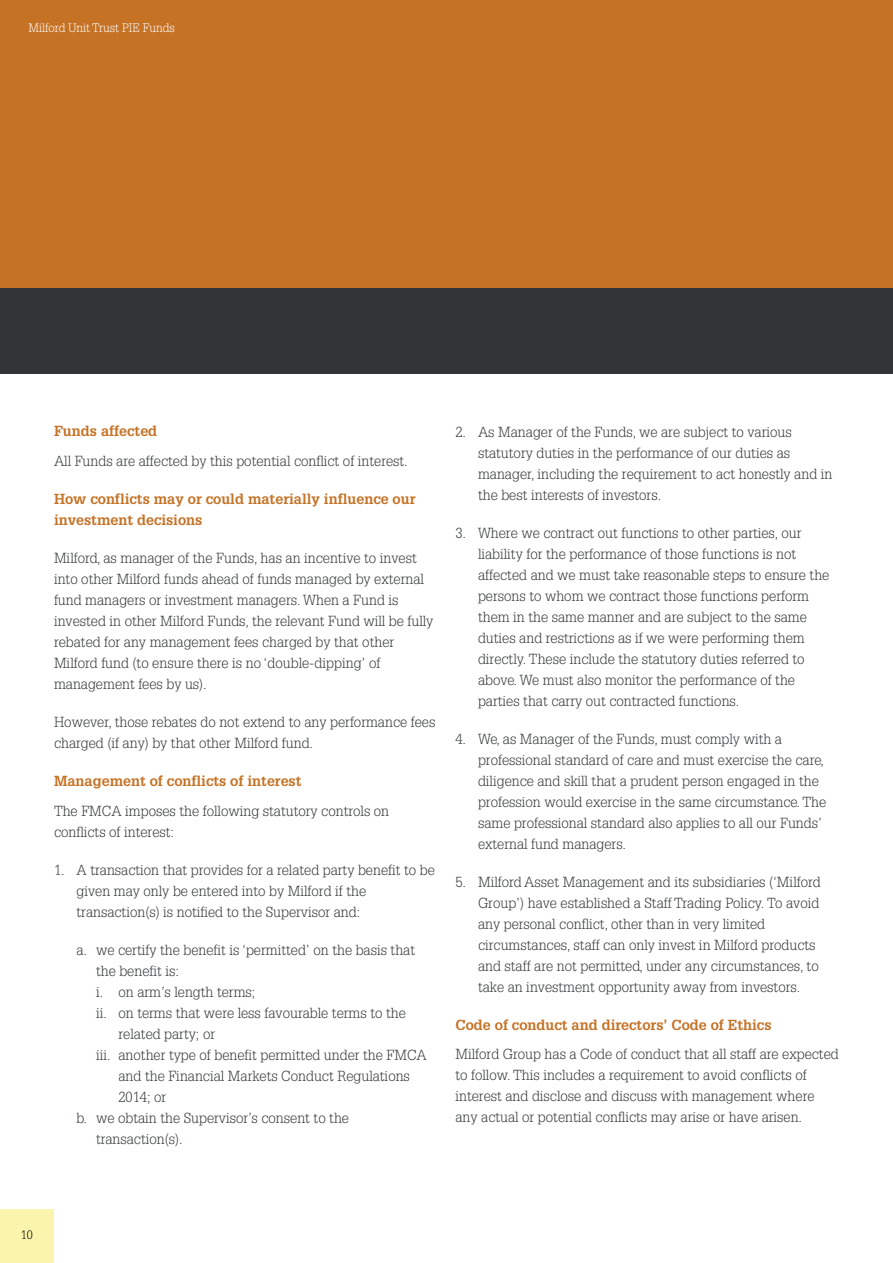
<style>
.page{position:relative;width:893px;height:1263px;background:#fff}
.page>*{position:absolute;margin:0;border:0;box-sizing:border-box;transform-origin:0 0}
.t1{font:300 14.25px/21px "Glypha";color:#323537}
.t2{font:700 14.25px/21px "Glypha";color:#c57225}
.t3{font:300 12px "Glypha";color:#fff}
.t4{font:300 12px "Glypha";color:#000}
</style>
<div class="page">
<div style="left:0;top:0;width:893px;height:289px;background:#c57225"></div>
<div style="left:0;top:289px;width:893px;height:85px;background:#323537"></div>
<div style="left:0;top:1209px;width:54px;height:54px;background:#fbf4ac"></div>
<p class="t3" style="left:28px;top:21px;width:148px">Milford Unit Trust PIE Funds</p>
<p class="t2" style="left:54px;top:420px;width:105px">Funds affected</p>
<p class="t1" style="left:54px;top:450px;width:355px">All Funds are affected by this potential conflict of interest.</p>
<p class="t2" style="left:54px;top:488px;width:363px">How conflicts may or could materially influence our investment decisions</p>
<p class="t1" style="left:54px;top:547px;width:381px">Milford, as manager of the Funds, has an incentive to invest into other Milford funds ahead of funds managed by external fund managers or investment managers. When a Fund is invested in other Milford Funds, the relevant Fund will be fully rebated for any management fees charged by that other Milford fund (to ensure there is no ‘double-dipping’ of management fees by us).</p>
<p class="t1" style="left:54px;top:711px;width:383px">However, those rebates do not extend to any performance fees charged (if any) by that other Milford fund.</p>
<p class="t2" style="left:54px;top:770px;width:249px">Management of conflicts of interest</p>
<p class="t1" style="left:54px;top:800px;width:337px">The FMCA imposes the following statutory controls on conflicts of interest:</p>
<p class="t1" style="left:77px;top:859px;width:360px;text-indent:-23px">1. A transaction that provides for a related party benefit to be given may only be entered into by Milford if the transaction(s) is notified to the Supervisor and:</p>
<p class="t1" style="left:77px;top:939px;width:340px">a. we certify the benefit is ‘permitted’ on the basis that</p>
<p class="t1" style="left:96px;top:960px;width:84px">the benefit is:</p>
<p class="t1" style="left:96px;top:981px;width:161px">i. on arm’s length terms;</p>
<p class="t1" style="left:96px;top:1002px;width:311px">ii. on terms that were less favourable terms to the</p>
<p class="t1" style="left:118px;top:1023px;width:98px">related party; or</p>
<p class="t1" style="left:96px;top:1044px;width:332px">iii. another type of benefit permitted under the FMCA</p>
<p class="t1" style="left:118px;top:1065px;width:293px">and the Financial Markets Conduct Regulations</p>
<p class="t1" style="left:118px;top:1086px;width:49px">2014; or</p>
<p class="t1" style="left:77px;top:1107px;width:274px">b. we obtain the Supervisor’s consent to the</p>
<p class="t1" style="left:96px;top:1128px;width:88px">transaction(s).</p>
<p class="t1" style="left:478px;top:421px;width:356px;text-indent:-23px">2. As Manager of the Funds, we are subject to various statutory duties in the performance of our duties as manager, including the requirement to act honestly and in the best interests of investors.</p>
<p class="t1" style="left:478px;top:522px;width:353px;text-indent:-23px">3. Where we contract out functions to other parties, our liability for the performance of those functions is not affected and we must take reasonable steps to ensure the persons to whom we contract those functions perform them in the same manner and are subject to the same duties and restrictions as if we were performing them directly. These include the statutory duties referred to above. We must also monitor the performance of the parties that carry out contracted functions.</p>
<p class="t1" style="left:478px;top:728px;width:350px;text-indent:-23px">4. We, as Manager of the Funds, must comply with a professional standard of care and must exercise the care, diligence and skill that a prudent person engaged in the profession would exercise in the same circumstance. The same professional standard also applies to all our Funds’ external fund managers.</p>
<p class="t1" style="left:478px;top:871px;width:344px;text-indent:-23px">5. Milford Asset Management and its subsidiaries (‘Milford Group’) have established a Staff Trading Policy. To avoid any personal conflict, other than in very limited circumstances, staff can only invest in Milford products and staff are not permitted, under any circumstances, to take an investment opportunity away from investors.</p>
<p class="t2" style="left:455px;top:1014px;width:317px">Code of conduct and directors’ Code of Ethics</p>
<p class="t1" style="left:455px;top:1044px;width:385px">Milford Group has a Code of conduct that all staff are expected to follow. This includes a requirement to avoid conflicts of interest and disclose and discuss with management where any actual or potential conflicts may arise or have arisen.</p>
<p class="t4" style="left:21px;top:1228px;width:13px">10</p>
</div>
